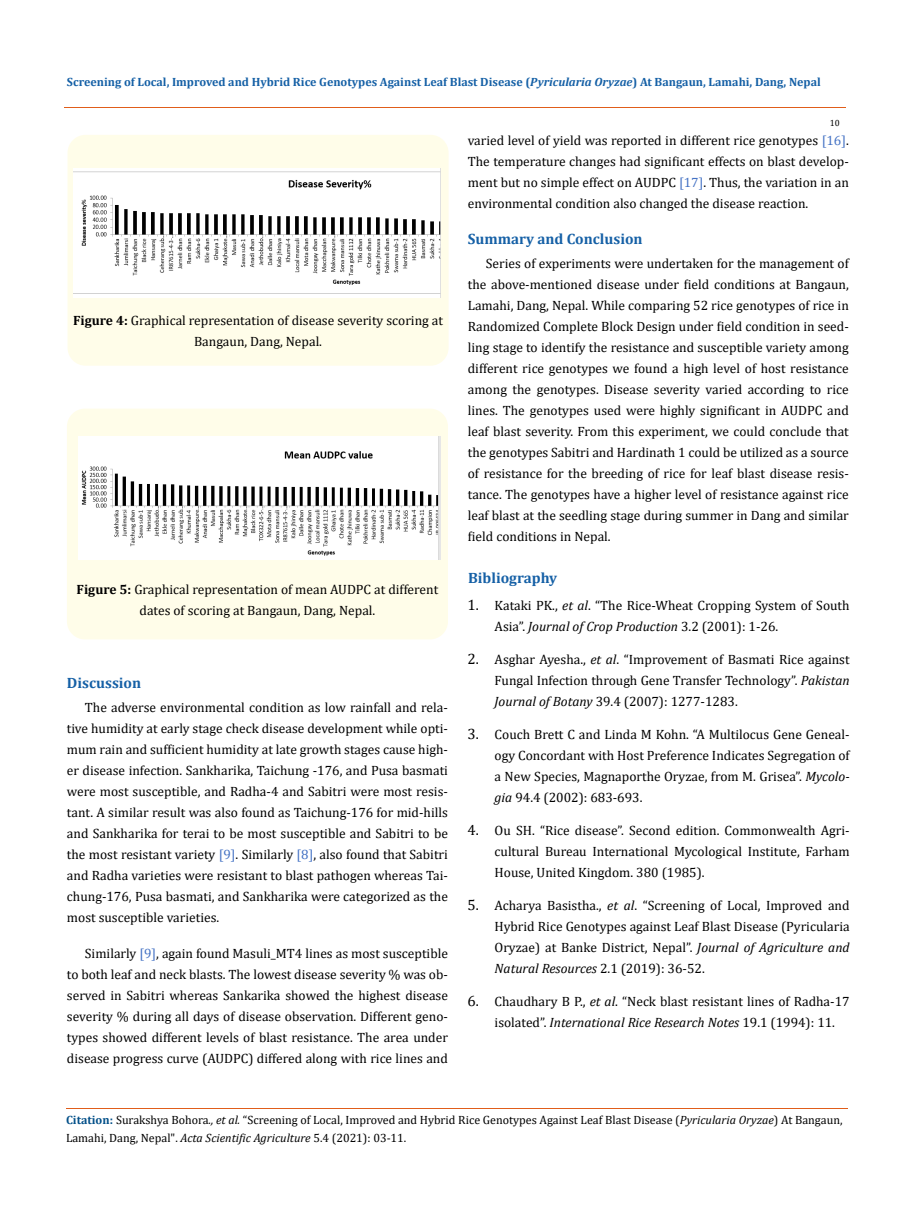
<style>
.page{position:relative;width:917px;height:1224px;background:#fff}
.page>*{position:absolute;margin:0;border:0;box-sizing:border-box;transform-origin:0 0}
.t1{font:700 15px "Cambria";color:#1560a6}
.t2{font:13.5px/21px "Cambria";color:#000;text-align:justify}
.t3{font:12px/18px "Cambria";color:#000}
.t4{font:700 12px "Cambria";color:#1560a6}
.t5{font:9px "Cambria";color:#000}
.s1{font-style:italic}
.s2{font-weight:700}
.s3{color:#4472c4}
.s4{font-size:15px}
.s5{font-weight:700;color:#035089}
</style>
<div class="page">
<div style="left:68px;top:135px;width:380px;height:231px;background:#fffde9;border-radius:18px"></div>
<img style="left:74px;top:169px;width:366px;height:128px">
<div style="left:67px;top:409px;width:381px;height:230px;background:#fffde9;border-radius:18px"></div>
<img style="left:78px;top:436px;width:362px;height:124px">
<hr style="left:64px;top:108px;width:781px;height:1px;background:#e05d1a">
<hr style="left:66px;top:1108px;width:782px;height:1px;background:#e05d1a">
<p class="t4" style="left:67px;top:73px;width:755px">Screening of Local, Improved and Hybrid Rice Genotypes Against Leaf Blast Disease (<span class="s1">Pyricularia Oryzae</span>) At Bangaun, Lamahi, Dang, Nepal</p>
<p class="t5" style="left:829px;top:118px;width:11px">10</p>
<p class="t2" style="left:73px;top:310px;width:371px;text-align:center"><span class="s2">Figure 4:</span> Graphical representation of disease severity scoring at<br>Bangaun, Dang, Nepal.</p>
<p class="t2" style="left:77px;top:579px;width:363px;text-align:center"><span class="s2">Figure 5:</span> Graphical representation of mean AUDPC at different dates of scoring at Bangaun, Dang, Nepal.</p>
<p class="t1" style="left:67px;top:672px;width:76px">Discussion</p>
<p class="t2" style="left:67px;top:697px;width:382px;text-indent:18px">The adverse environmental condition as low rainfall and rela&shy;tive humidity at early stage check disease development while opti&shy;mum rain and sufficient humidity at late growth stages cause high&shy;er disease infection. Sankharika, Taichung -176, and Pusa basmati were most susceptible, and Radha-4 and Sabitri were most resis&shy;tant. A similar result was also found as Taichung-176 for mid-hills and Sankharika for terai to be most susceptible and Sabitri to be the most resistant variety <span class="s3">[9]</span>. Similarly <span class="s3">[8]</span>, also found that Sabitri and Radha varieties were resistant to blast pathogen whereas Tai&shy;chung-176, Pusa basmati, and Sankharika were categorized as the most susceptible varieties.</p>
<p class="t2" style="left:67px;top:943px;width:382px;text-indent:18px">Similarly <span class="s3">[9]</span>, again found Masuli_MT4 lines as most susceptible to both leaf and neck blasts. The lowest disease severity % was ob&shy;served in Sabitri whereas Sankarika showed the highest disease severity % during all days of disease observation. Different geno&shy;types showed different levels of blast resistance. The area under disease progress curve (AUDPC) differed along with rice lines and</p>
<p class="t2" style="left:468px;top:130px;width:382px">varied level of yield was reported in different rice genotypes <span class="s3">[16]</span>.<br>The temperature changes had significant effects on blast develop&shy;ment but no simple effect on AUDPC <span class="s3">[17]</span>. Thus, the variation in an environmental condition also changed the disease reaction.</p>
<p class="t1" style="left:468px;top:229px;width:176px">Summary and Conclusion</p>
<p class="t2" style="left:468px;top:253px;width:382px;text-indent:18px">Series of experiments were undertaken for the management of the above-mentioned disease under field conditions at Bangaun, Lamahi, Dang, Nepal. While comparing 52 rice genotypes of rice in Randomized Complete Block Design under field condition in seed&shy;ling stage to identify the resistance and susceptible variety among different rice genotypes we found a high level of host resistance among the genotypes. Disease severity varied according to rice lines. The genotypes used were highly significant in AUDPC and leaf blast severity. From this experiment, we could conclude that the genotypes Sabitri and Hardinath 1 could be utilized as a source of resistance for the breeding of rice for leaf blast disease resis&shy;tance. The genotypes have a higher level of resistance against rice leaf blast at the seedling stage during summer in Dang and similar field conditions in Nepal.</p>
<p class="t1" style="left:468px;top:568px;width:91px">Bibliography</p>
<p class="t2" style="left:494px;top:594px;width:356px;text-indent:-27px"><span class="s4">1.</span> Kataki PK., <span class="s1">et al</span>. “The Rice-Wheat Cropping System of South<br>Asia”. <span class="s1">Journal of Crop Production</span> 3.2 (2001): 1-26.</p>
<p class="t2" style="left:494px;top:648px;width:356px;text-indent:-27px"><span class="s4">2.</span> Asghar Ayesha., <span class="s1">et al</span>. “Improvement of Basmati Rice against Fungal Infection through Gene Transfer Technology”. <span class="s1">Pakistan Journal of Botany</span> 39.4 (2007): 1277-1283.</p>
<p class="t2" style="left:494px;top:723px;width:356px;text-indent:-27px"><span class="s4">3.</span> Couch Brett C and Linda M Kohn. “A Multilocus Gene Geneal&shy;ogy Concordant with Host Preference Indicates Segregation of a New Species, Magnaporthe Oryzae, from M. Grisea”. <span class="s1">Mycolo&shy;gia</span> 94.4 (2002): 683-693.</p>
<p class="t2" style="left:494px;top:819px;width:356px;text-indent:-27px"><span class="s4">4.</span> Ou SH. “Rice disease”. Second edition. Commonwealth Agri&shy;cultural Bureau International Mycological Institute, Farham House, United Kingdom. 380 (1985).</p>
<p class="t2" style="left:494px;top:894px;width:356px;text-indent:-27px"><span class="s4">5.</span> Acharya Basistha., <span class="s1">et al</span>. “Screening of Local, Improved and Hybrid Rice Genotypes against Leaf Blast Disease (Pyricularia Oryzae) at Banke District, Nepal”. <span class="s1">Journal of Agriculture and Natural Resources</span> 2.1 (2019): 36-52.</p>
<p class="t2" style="left:494px;top:990px;width:356px;text-indent:-27px"><span class="s4">6.</span> Chaudhary B P., <span class="s1">et al</span>. “Neck blast resistant lines of Radha-17 isolated”. <span class="s1">International Rice Research Notes</span> 19.1 (1994): 11.</p>
<p class="t3" style="left:66px;top:1111px;width:778px"><span class="s5">Citation:</span> Surakshya Bohora<span class="s1">., et al.</span> “Screening of Local, Improved and Hybrid Rice Genotypes Against Leaf Blast Disease (<span class="s1">Pyricularia Oryzae</span>) At Bangaun,<br>Lamahi, Dang, Nepal". <span class="s1">Acta Scientific Agriculture</span> 5.4 (2021): 03-11.</p>
</div>
